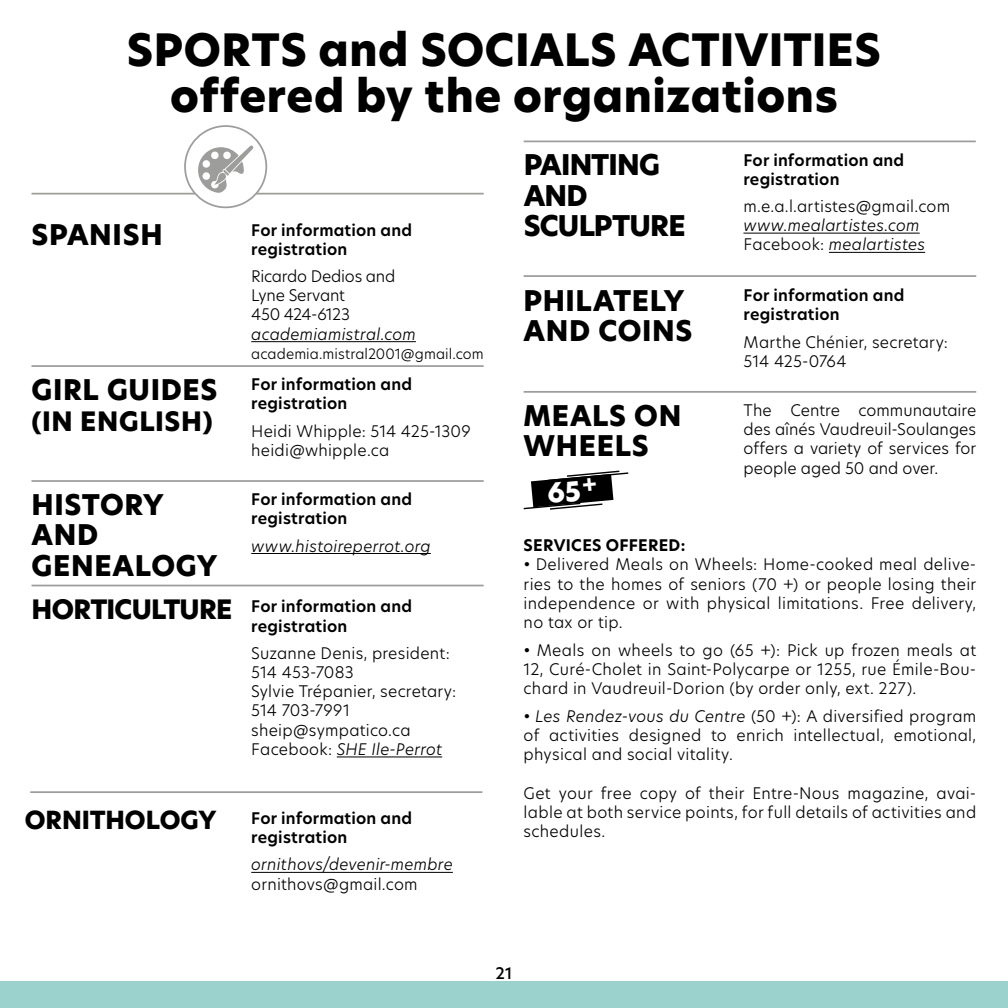
<style>
.page{position:relative;width:1008px;height:1008px;background:#fff}
.page>*{position:absolute;margin:0;border:0;box-sizing:border-box;transform-origin:0 0}
.t1{font:800 43.75px/45.5px "New Hero";letter-spacing:.01em;color:#000;text-align:center}
.t2{font:800 28px/30.4px "New Hero";letter-spacing:.02em;color:#000}
.t3{font:800 28px/30.4px "New Hero";letter-spacing:-.03em;color:#000}
.t4{font:800 26.25px "New Hero";letter-spacing:-.025em;color:#000}
.t5{font:800 26.25px "New Hero";letter-spacing:.025em;color:#000}
.t6{font:800 24.5px "New Hero";letter-spacing:-.005em;color:#000}
.t7{font:300 15.75px/19.2px "New Hero";letter-spacing:.015em;color:#000;text-align:justify}
.t8{font:600 15.75px/19.2px "New Hero";letter-spacing:.01em;color:#000}
.t9{font:italic 300 15.75px/19.2px "New Hero";letter-spacing:.015em;color:#000}
.t10{font:300 15.75px/19.2px "New Hero";letter-spacing:-.015em;color:#000}
.t11{font:700 15.75px "New Hero";letter-spacing:.02em;color:#000}
.t12{font:500 15.75px "New Hero";color:#000}
.t13{font:300 14px "New Hero";letter-spacing:.005em;color:#000}
.s1{font-style:italic}
.s2{font-style:normal}
</style>
<div class="page">
<div style="left:0;top:981px;width:1008px;height:27px;background:#9bd2cd"></div>
<hr style="left:32px;top:193px;width:452px;height:2px;background:#9d9d9c">
<div style="left:185px;top:126px;width:81px;height:81px;background:#fff;border-radius:50%"></div>
<div style="left:184px;top:125px;width:83px;height:83px;border:2px solid #9d9d9c;border-radius:50%"></div>
<svg style="left:198px;top:146px;width:55px;height:47px"></svg>
<hr style="left:251px;top:341px;width:165px;height:1px;background:#000">
<hr style="left:251px;top:553px;width:180px;height:1px;background:#000">
<hr style="left:337px;top:757px;width:105px;height:1px;background:#000">
<hr style="left:251px;top:872px;width:202px;height:1px;background:#000">
<hr style="left:32px;top:365px;width:452px;height:2px;background:#9d9d9c">
<hr style="left:32px;top:480px;width:452px;height:2px;background:#9d9d9c">
<hr style="left:32px;top:585px;width:452px;height:1px;background:#9d9d9c">
<hr style="left:30px;top:791px;width:452px;height:2px;background:#9d9d9c">
<hr style="left:743px;top:233px;width:177px;height:1px;background:#000">
<hr style="left:829px;top:252px;width:96px;height:1px;background:#000">
<hr style="left:524px;top:141px;width:452px;height:1px;background:#9d9d9c">
<hr style="left:524px;top:391px;width:452px;height:2px;background:#9d9d9c">
<hr style="left:524px;top:275px;width:452px;height:2px;background:#9d9d9c">
<svg style="left:524px;top:471px;width:104px;height:39px"></svg>
<h1 class="t1" style="left:127px;top:28px;width:756px">SPORTS and SOCIALS ACTIVITIES offered by the organizations</h1>
<h2 class="t2" style="left:32px;top:220px;width:133px">SPANISH</h2>
<h2 class="t2" style="left:32px;top:375px;width:187px">GIRL GUIDES</h2>
<h3 class="t5" style="left:32px;top:403px;width:183px">(IN ENGLISH)</h3>
<h2 class="t2" style="left:32px;top:490px;width:188px">HISTORY<br>AND<br>GENEALOGY</h2>
<h3 class="t4" style="left:32px;top:592px;width:202px">HORTICULTURE</h3>
<p class="t8" style="left:251px;top:220px;width:162px">For information and registration</p>
<p class="t10" style="left:251px;top:266px;width:146px">Ricardo Dedios and<br>Lyne Servant<br>450 424-6123</p>
<p class="t9" style="left:251px;top:324px;width:166px">academiamistral.com</p>
<p class="t13" style="left:251px;top:344px;width:234px">academia.mistral2001@gmail.com</p>
<p class="t8" style="left:251px;top:375px;width:162px">For information and registration</p>
<p class="t7" style="left:251px;top:421px;width:221px">Heidi Whipple: 514 425-1309 heidi@whipple.ca</p>
<p class="t8" style="left:251px;top:490px;width:162px">For information and registration</p>
<p class="t9" style="left:251px;top:536px;width:181px">www.histoireperrot.org</p>
<p class="t8" style="left:251px;top:597px;width:162px">For information and registration</p>
<p class="t7" style="left:251px;top:643px;width:206px;text-align:left">Suzanne Denis, president:<br>514 453-7083<br>Sylvie Trépanier, secretary:<br>514 703-7991 sheip@sympatico.ca<br>Facebook: <span class="s1">SHE Ile-Perrot</span></p>
<h3 class="t6" style="left:25px;top:803px;width:193px">ORNITHOLOGY</h3>
<p class="t8" style="left:251px;top:809px;width:162px">For information and registration</p>
<p class="t9" style="left:251px;top:855px;width:203px">ornithovs/devenir-membre</p>
<p class="t7" style="left:251px;top:874px;width:168px">ornithovs@gmail.com</p>
<h2 class="t3" style="left:524px;top:150px;width:163px">PAINTING<br>AND<br>SCULPTURE</h2>
<p class="t8" style="left:743px;top:150px;width:162px">For information and registration</p>
<p class="t7" style="left:743px;top:196px;width:208px">m.e.a.l.artistes@gmail.com</p>
<p class="t9" style="left:743px;top:215px;width:183px">www.mealartistes.com<br><span class="s2">Facebook:</span> mealartistes</p>
<h2 class="t2" style="left:524px;top:286px;width:170px">PHILATELY<br>AND COINS</h2>
<p class="t8" style="left:744px;top:286px;width:162px">For information and registration</p>
<p class="t7" style="left:744px;top:332px;width:206px">Marthe Chénier, secretary:<br>514 425-0764</p>
<p class="t7" style="left:744px;top:400px;width:234px">The Centre communautaire des aînés Vaudreuil-Soulanges offers a variety of services for people aged 50 and over.</p>
<h2 class="t2" style="left:524px;top:400px;width:159px">MEALS ON<br>WHEELS</h2>
<p class="t11" style="left:524px;top:534px;width:163px">SERVICES OFFERED:</p>
<p class="t7" style="left:524px;top:555px;width:454px">• Delivered Meals on Wheels: Home-cooked meal delive&shy;ries to the homes of seniors (70 +) or people losing their independence or with physical limitations. Free delivery, no tax or tip.</p>
<p class="t7" style="left:524px;top:640px;width:454px">• Meals on wheels to go (65 +): Pick up frozen meals at 12, Curé-Cholet in Saint-Polycarpe or 1255, rue Émile-Bou&shy;chard in Vaudreuil-Dorion (by order only, ext. 227).</p>
<p class="t7" style="left:524px;top:706px;width:454px">• <span class="s1">Les Rendez-vous du Centre</span> (50 +): A diversified program of activities designed to enrich intellectual, emotional, physical and social vitality.</p>
<p class="t7" style="left:524px;top:783px;width:454px">Get your free copy of their Entre-Nous magazine, avai&shy;lable at both service points, for full details of activities and schedules.</p>
<p class="t12" style="left:496px;top:962px;width:18px">21</p>
</div>
